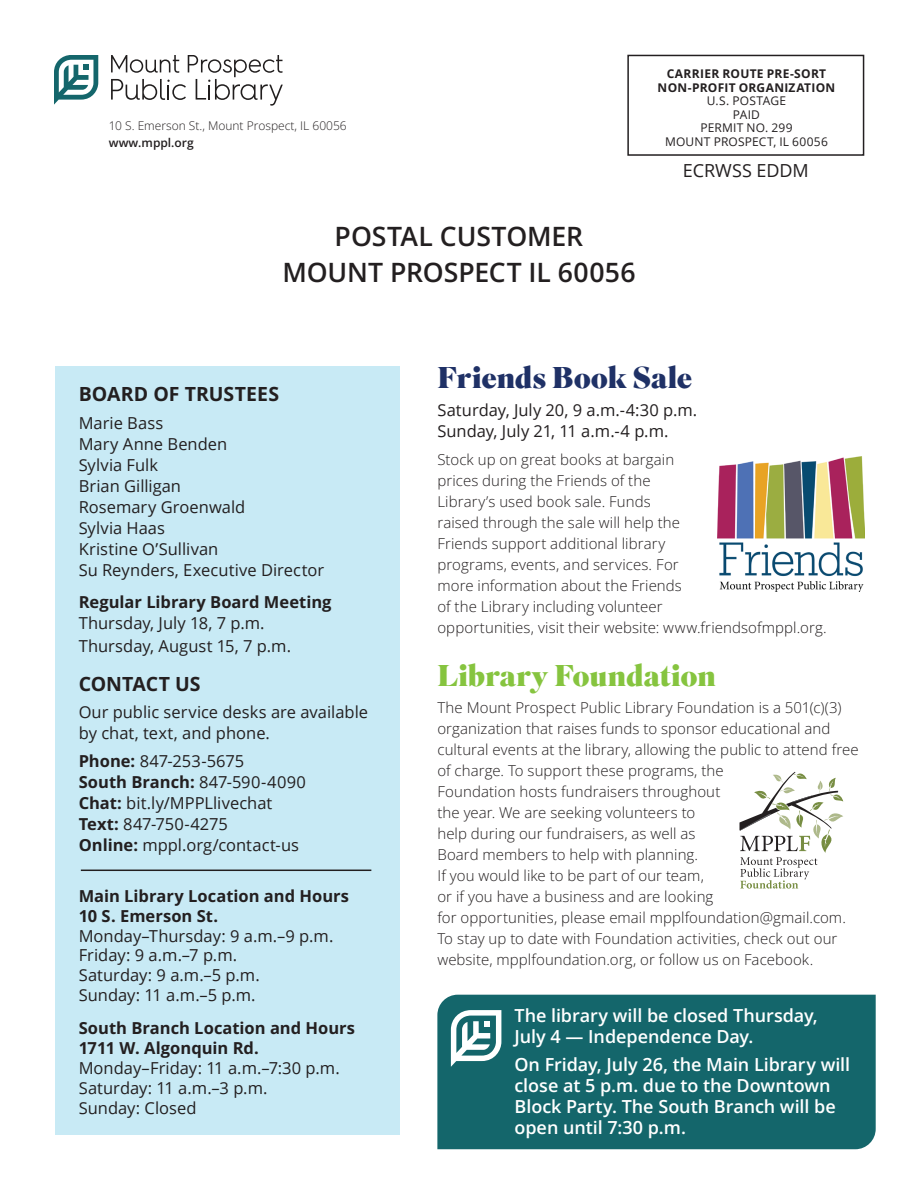
<style>
.page{position:relative;width:918px;height:1188px;background:#fff}
.page>*{position:absolute;margin:0;border:0;box-sizing:border-box;transform-origin:0 0}
.Program_details{font:900 30px "Superior Title";letter-spacing:-.01em;color:#86c43f}
.t1{font:900 30px "Superior Title";color:#1f3166}
.t2{font:600 26.7px/36px "Open Sans";letter-spacing:-.005em;color:#231f20;text-align:center}
.t3{font:700 19.5px "Open Sans";letter-spacing:.005em;color:#231f20}
.Program_Name{font:600 18px/21px "Open Sans";letter-spacing:-.005em;color:#fff}
.t4{font:18px "Open Sans";letter-spacing:-.005em;color:#231f20}
.prorgam_date{font:16.5px/21px "Open Sans";color:#231f20}
.t5{font:700 16.5px/21px "Open Sans";color:#231f20}
.Program_details-2{font:300 15px/21px "Open Sans";letter-spacing:.01em;color:#231f20}
.t6{font:12px/13.5px "Open Sans";letter-spacing:.015em;color:#231f20;text-align:center}
.t7{font:700 12px/13.5px "Open Sans";letter-spacing:.02em;color:#231f20;text-align:center}
.t8{font:300 12px "Open Sans";color:#231f20}
.t9{font:600 12px "Open Sans";color:#231f20}
.s1{font-weight:400}
.s2{font-weight:700}
</style>
<div class="page">
<div style="left:627px;top:55px;width:237px;height:101px;border:2px solid #231f20"></div>
<svg style="left:111px;top:55px;width:172px;height:50px"></svg>
<svg style="left:54px;top:55px;width:44px;height:50px"></svg>
<img style="left:717px;top:457px;width:147px;height:134px">
<div style="left:437px;top:995px;width:439px;height:154px;background:#14666b"></div>
<svg style="left:451px;top:1010px;width:50px;height:57px"></svg>
<div style="left:55px;top:367px;width:345px;height:768px;background:#c8eaf5"></div>
<hr style="left:81px;top:870px;width:290px;height:1px;background:#231f20">
<svg style="left:740px;top:771px;width:103px;height:118px"></svg>
<p class="t8" style="left:109px;top:117px;width:239px">10 S. Emerson St., Mount Prospect, IL 60056</p>
<p class="t9" style="left:109px;top:135px;width:86px">www.mppl.org</p>
<h2 class="t2" style="left:282px;top:218px;width:355px">POSTAL CUSTOMER<br>MOUNT PROSPECT IL 60056</h2>
<p class="t7" style="left:658px;top:67px;width:179px">CARRIER ROUTE PRE-SORT<br>NON-PROFIT ORGANIZATION</p>
<p class="t6" style="left:665px;top:94px;width:164px">U.S. POSTAGE<br>PAID<br>PERMIT NO. 299<br>MOUNT PROSPECT, IL 60056</p>
<p class="t4" style="left:683px;top:159px;width:127px">ECRWSS EDDM</p>
<p class="t3" style="left:79px;top:380px;width:202px">BOARD OF TRUSTEES</p>
<p class="prorgam_date" style="left:79px;top:412px;width:86px">Marie Bass</p>
<p class="prorgam_date" style="left:79px;top:433px;width:150px">Mary Anne Benden</p>
<p class="prorgam_date" style="left:79px;top:454px;width:81px">Sylvia Fulk</p>
<p class="prorgam_date" style="left:79px;top:475px;width:104px">Brian Gilligan</p>
<p class="prorgam_date" style="left:79px;top:496px;width:168px">Rosemary Groenwald</p>
<p class="prorgam_date" style="left:79px;top:517px;width:88px">Sylvia Haas</p>
<p class="prorgam_date" style="left:79px;top:538px;width:141px">Kristine O’Sullivan</p>
<p class="prorgam_date" style="left:79px;top:559px;width:247px">Su Reynders, Executive Director</p>
<p class="t5" style="left:79px;top:591px;width:254px">Regular Library Board Meeting<br><span class="s1">Thursday, July 18, 7 p.m.</span></p>
<p class="prorgam_date" style="left:79px;top:635px;width:214px">Thursday, August 15, 7 p.m.</p>
<p class="t3" style="left:79px;top:670px;width:123px">CONTACT US</p>
<p class="prorgam_date" style="left:79px;top:702px;width:291px">Our public service desks are available by chat, text, and phone.</p>
<p class="prorgam_date" style="left:79px;top:750px;width:229px"><span class="s2">Phone:</span> 847-253-5675<br><span class="s2">South Branch:</span> 847-590-4090<br><span class="s2">Chat:</span> bit.ly/MPPLlivechat<br><span class="s2">Text:</span> 847-750-4275<br><span class="s2">Online:</span> mppl.org/contact-us</p>
<p class="t5" style="left:79px;top:885px;width:272px">Main Library Location and Hours</p>
<p class="t5" style="left:79px;top:905px;width:141px">10 S. Emerson St.</p>
<p class="prorgam_date" style="left:79px;top:925px;width:256px">Monday–Thursday: 9 a.m.–9 p.m.</p>
<p class="prorgam_date" style="left:79px;top:945px;width:160px">Friday: 9 a.m.–7 p.m.</p>
<p class="prorgam_date" style="left:79px;top:964px;width:183px">Saturday: 9 a.m.–5 p.m.</p>
<p class="prorgam_date" style="left:79px;top:984px;width:179px">Sunday: 11 a.m.–5 p.m.</p>
<p class="t5" style="left:79px;top:1017px;width:278px">South Branch Location and Hours</p>
<p class="t5" style="left:79px;top:1037px;width:182px">1711 W. Algonquin Rd.</p>
<p class="prorgam_date" style="left:79px;top:1057px;width:263px">Monday–Friday: 11 a.m.–7:30 p.m.</p>
<p class="prorgam_date" style="left:79px;top:1077px;width:190px">Saturday: 11 a.m.–3 p.m.</p>
<p class="prorgam_date" style="left:79px;top:1097px;width:120px">Sunday: Closed</p>
<p class="t1" style="left:437px;top:359px;width:256px">Friends Book Sale</p>
<p class="prorgam_date" style="left:437px;top:399px;width:261px">Saturday, July 20, 9 a.m.-4:30 p.m.</p>
<p class="prorgam_date" style="left:437px;top:420px;width:233px">Sunday, July 21, 11 a.m.-4 p.m.</p>
<p class="Program_details-2" style="left:437px;top:449px;width:391px">Stock up on great books at bargain<br>prices during the Friends of the<br>Library’s used book sale. Funds<br>raised through the sale will help the<br>Friends support additional library<br>programs, events, and services. For<br>more information about the Friends<br>of the Library including volunteer<br>opportunities, visit their website: www.friendsofmppl.org.</p>
<p class="Program_details" style="left:437px;top:656px;width:280px">Library Foundation</p>
<p class="Program_details-2" style="left:437px;top:697px;width:423px">The Mount Prospect Public Library Foundation is a 501(c)(3) organization that raises funds to sponsor educational and cultural events at the library, allowing the public to attend free of charge. To support these programs, the<br>Foundation hosts fundraisers throughout<br>the year. We are seeking volunteers to<br>help during our fundraisers, as well as<br>Board members to help with planning.<br>If you would like to be part of our team,<br>or if you have a business and are looking<br>for opportunities, please email mpplfoundation@gmail.com.<br>To stay up to date with Foundation activities, check out our website, mpplfoundation.org, or follow us on Facebook.</p>
<p class="Program_Name" style="left:514px;top:1005px;width:305px">The library will be closed Thursday,<br>July 4 — Independence Day.</p>
<p class="Program_Name" style="left:514px;top:1054px;width:337px">On Friday, July 26, the Main Library will close at 5 p.m. due to the Downtown<br>Block Party. The South Branch will be open until 7:30 p.m.</p>
</div>
